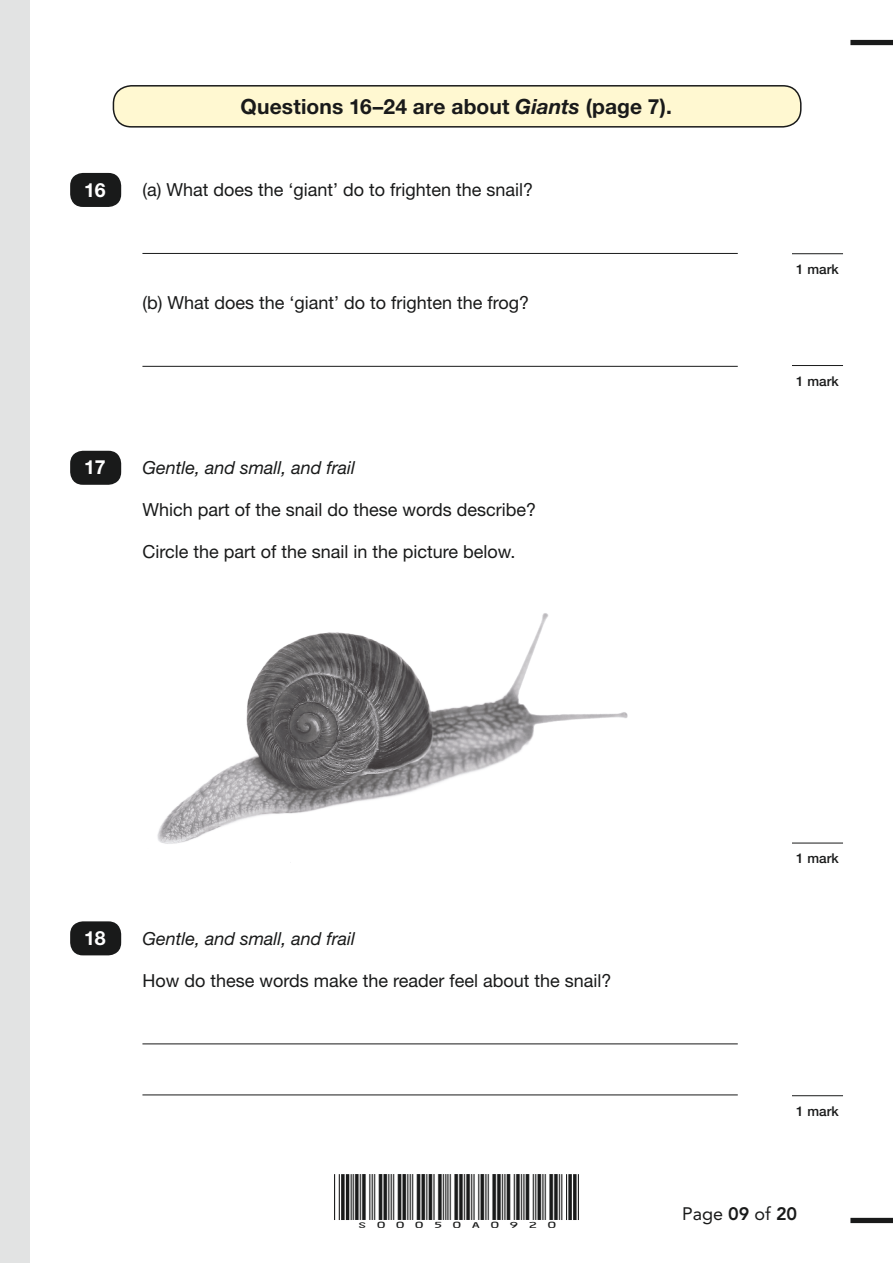
<style>
.page{position:relative;width:893px;height:1263px;background:#fff}
.page>*{position:absolute;margin:0;border:0;box-sizing:border-box;transform-origin:0 0}
.t1{font:700 21px "Helvetica Neue LT Std";letter-spacing:.005em;color:#191a1a}
.t2{font:700 19.5px "Helvetica Neue LT Std";color:#fff}
.t3{font:18px "Helvetica Neue LT Std";color:#191a1a}
.t4{font:italic 18px "Helvetica Neue LT Std";color:#191a1a}
.t5{font:18px "Avenir LT Std";color:#191a1a}
.t6{font:15px "ID Automation HC39 M";color:#191a1a;scale:1.3 1}
.t7{font:500 13.5px "Helvetica Neue LT Std";color:#191a1a}
.s1{font-style:italic}
.s2{font-weight:800}
</style>
<div class="page">
<div style="left:113px;top:86px;width:688px;height:41px;background:#fff8d1;border-radius:18px"></div>
<div style="left:113px;top:85px;width:688px;height:43px;border:2px solid #191a1a;border-radius:18px"></div>
<div style="left:70px;top:173px;width:51px;height:34px;background:#191a1a;border-radius:13px"></div>
<hr style="left:792px;top:253px;width:51px;height:1px;background:#191a1a">
<hr style="left:792px;top:365px;width:51px;height:1px;background:#191a1a">
<hr style="left:142px;top:253px;width:596px;height:1px;background:#191a1a">
<hr style="left:142px;top:366px;width:596px;height:1px;background:#191a1a">
<img style="left:157px;top:613px;width:471px;height:250px">
<div style="left:70px;top:451px;width:51px;height:34px;background:#191a1a;border-radius:13px"></div>
<hr style="left:792px;top:843px;width:51px;height:1px;background:#191a1a">
<hr style="left:142px;top:1043px;width:596px;height:1px;background:#191a1a">
<hr style="left:142px;top:1094px;width:596px;height:1px;background:#191a1a">
<div style="left:70px;top:921px;width:51px;height:34px;background:#191a1a;border-radius:13px"></div>
<hr style="left:792px;top:1095px;width:51px;height:1px;background:#191a1a">
<div style="left:850px;top:1218px;width:43px;height:5px;background:#191a1a"></div>
<div style="left:850px;top:40px;width:43px;height:5px;background:#191a1a"></div>
<hr style="left:351px;top:1174px;width:1px;height:46px;background:#191a1a">
<hr style="left:339px;top:1174px;width:1px;height:46px;background:#191a1a">
<hr style="left:334px;top:1174px;width:1px;height:46px;background:#191a1a">
<hr style="left:346px;top:1174px;width:3px;height:46px;background:#191a1a">
<svg style="left:341px;top:1174px;width:4px;height:46px"></svg>
<hr style="left:578px;top:1174px;width:1px;height:46px;background:#191a1a">
<hr style="left:566px;top:1174px;width:1px;height:46px;background:#191a1a">
<hr style="left:561px;top:1174px;width:1px;height:46px;background:#191a1a">
<svg style="left:573px;top:1174px;width:4px;height:46px"></svg>
<svg style="left:568px;top:1174px;width:4px;height:46px"></svg>
<div style="left:0;top:0;width:30px;height:1263px;background:#e2e3e3"></div>
<p class="t2" style="left:84px;top:183px;width:23px">16</p>
<p class="t1" style="left:241px;top:99px;width:433px">Questions 16–24 are about <span class="s1">Giants</span> (page 7).</p>
<p class="t3" style="left:142px;top:184px;width:392px">(a) What does the ‘giant’ do to frighten the snail?</p>
<p class="t3" style="left:142px;top:296px;width:388px">(b) What does the ‘giant’ do to frighten the frog?</p>
<p class="t2" style="left:84px;top:460px;width:23px">17</p>
<p class="t4" style="left:142px;top:461px;width:214px">Gentle, and small, and frail</p>
<p class="t3" style="left:142px;top:503px;width:395px">Which part of the snail do these words describe?</p>
<p class="t3" style="left:142px;top:545px;width:375px">Circle the part of the snail in the picture below.</p>
<p class="t7" style="left:796px;top:261px;width:44px">1 mark</p>
<p class="t7" style="left:796px;top:373px;width:44px">1 mark</p>
<p class="t2" style="left:84px;top:931px;width:23px">18</p>
<p class="t4" style="left:142px;top:932px;width:214px">Gentle, and small, and frail</p>
<p class="t3" style="left:142px;top:974px;width:471px">How do these words make the reader feel about the snail?</p>
<p class="t6" style="left:353px;top:1206px;width:162px">S00050A0920</p>
<p class="t7" style="left:796px;top:851px;width:44px">1 mark</p>
<p class="t7" style="left:796px;top:1103px;width:44px">1 mark</p>
<p class="t5" style="left:682px;top:1206px;width:117px">Page <span class="s2">09</span> of <span class="s2">20</span></p>
</div>
